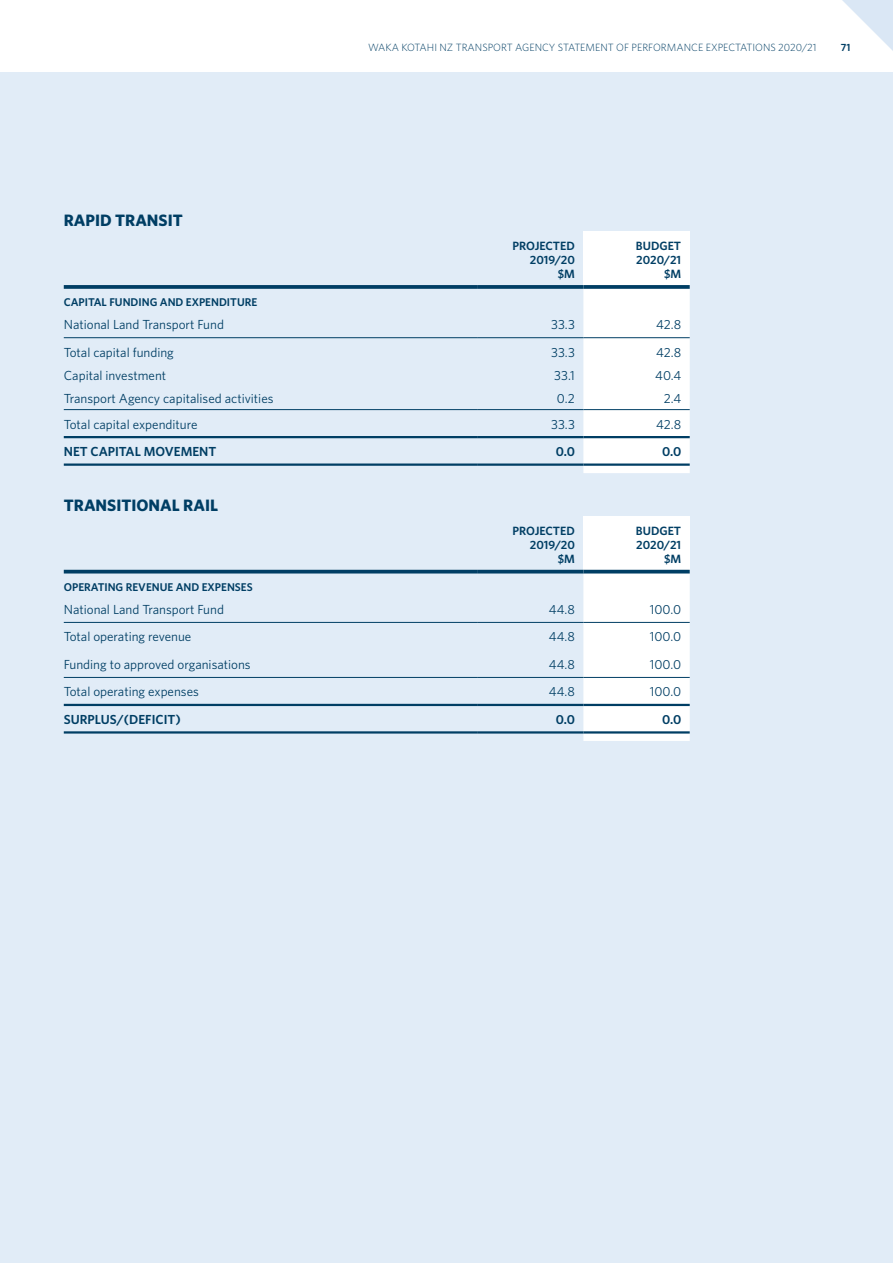
<style>
.page{position:relative;width:893px;height:1263px;background:#fff}
.page>*{position:absolute;margin:0;border:0;box-sizing:border-box;transform-origin:0 0}
.title_1{font:700 16.5px "Whitney";color:#003e64}
.Fin_body_8_75_10_5{font:13.2px "Whitney";color:#003e64}
.Fin_body_8_75_10_5-2{font:600 13.2px "Whitney";color:#003e64}
.Fin_chart_head{font:600 12px/14.2px "Whitney";color:#003e64;text-align:right}
.table_sub_head{font:600 11.25px "Whitney";color:#003e64}
.t1{font:300 10.5px "Whitney";color:#003e64}
.t2{font:600 10.5px "Whitney";color:#003e64}
</style>
<div class="page">
<div style="left:0;top:73px;width:893px;height:1190px;background:#e1ecf7"></div>
<svg style="left:842px;top:0;width:51px;height:51px"></svg>
<div style="left:583px;top:232px;width:107px;height:55px;background:#fff"></div>
<div style="left:583px;top:289px;width:107px;height:184px;background:#fff"></div>
<svg style="left:64px;top:285px;width:413px;height:4px;background:#0d486c"></svg>
<hr style="left:64px;top:337px;width:413px;height:1px;background:#003e64">
<hr style="left:477px;top:337px;width:106px;height:1px;background:#003e64">
<hr style="left:583px;top:337px;width:107px;height:1px;background:#003e64">
<hr style="left:64px;top:409px;width:413px;height:1px;background:#003e64">
<hr style="left:477px;top:409px;width:106px;height:1px;background:#003e64">
<hr style="left:583px;top:409px;width:107px;height:1px;background:#003e64">
<hr style="left:64px;top:436px;width:413px;height:2px;background:#003e64">
<hr style="left:477px;top:436px;width:106px;height:2px;background:#003e64">
<hr style="left:583px;top:436px;width:107px;height:2px;background:#003e64">
<hr style="left:64px;top:463px;width:413px;height:3px;background:#003e64">
<hr style="left:477px;top:463px;width:106px;height:3px;background:#003e64">
<hr style="left:583px;top:463px;width:107px;height:3px;background:#003e64">
<svg style="left:477px;top:285px;width:106px;height:4px"></svg>
<svg style="left:583px;top:285px;width:107px;height:4px"></svg>
<div style="left:583px;top:516px;width:107px;height:56px;background:#fff"></div>
<div style="left:583px;top:573px;width:107px;height:168px;background:#fff"></div>
<hr style="left:64px;top:570px;width:413px;height:3px;background:#003e64">
<hr style="left:64px;top:622px;width:413px;height:1px;background:#003e64">
<hr style="left:477px;top:622px;width:106px;height:1px;background:#003e64">
<hr style="left:583px;top:622px;width:107px;height:1px;background:#003e64">
<hr style="left:64px;top:677px;width:413px;height:1px;background:#003e64">
<hr style="left:477px;top:677px;width:106px;height:1px;background:#003e64">
<hr style="left:583px;top:677px;width:107px;height:1px;background:#003e64">
<hr style="left:64px;top:704px;width:413px;height:2px;background:#003e64">
<hr style="left:477px;top:704px;width:106px;height:2px;background:#003e64">
<hr style="left:583px;top:704px;width:107px;height:2px;background:#003e64">
<hr style="left:64px;top:731px;width:413px;height:2px;background:#003e64">
<hr style="left:477px;top:731px;width:106px;height:2px;background:#003e64">
<hr style="left:583px;top:731px;width:107px;height:2px;background:#003e64">
<hr style="left:477px;top:570px;width:106px;height:3px;background:#003e64">
<hr style="left:583px;top:570px;width:107px;height:3px;background:#003e64">
<p class="title_1" style="left:64px;top:209px;width:120px">RAPID TRANSIT</p>
<p class="t1" style="left:368px;top:40px;width:450px">WAKA KOTAHI NZ TRANSPORT AGENCY STATEMENT OF PERFORMANCE EXPECTATIONS 2020/21</p>
<p class="t2" style="left:841px;top:40px;width:11px">71</p>
<p class="Fin_chart_head" style="left:512px;top:238px;width:64px">PROJECTED<br>2019/20 $M</p>
<p class="Fin_chart_head" style="left:636px;top:238px;width:47px">BUDGET<br>2020/21 $M</p>
<p class="table_sub_head" style="left:64px;top:295px;width:195px">CAPITAL FUNDING AND EXPENDITURE</p>
<p class="Fin_body_8_75_10_5" style="left:64px;top:316px;width:162px">National Land Transport Fund</p>
<p class="Fin_body_8_75_10_5" style="left:551px;top:316px;width:25px">33.3</p>
<p class="Fin_body_8_75_10_5" style="left:656px;top:316px;width:27px">42.8</p>
<p class="Fin_body_8_75_10_5" style="left:64px;top:343px;width:112px">Total capital funding</p>
<p class="Fin_body_8_75_10_5" style="left:551px;top:343px;width:25px">33.3</p>
<p class="Fin_body_8_75_10_5" style="left:656px;top:343px;width:27px">42.8</p>
<p class="Fin_body_8_75_10_5" style="left:64px;top:367px;width:104px">Capital investment</p>
<p class="Fin_body_8_75_10_5" style="left:554px;top:367px;width:22px">33.1</p>
<p class="Fin_body_8_75_10_5" style="left:655px;top:367px;width:27px">40.4</p>
<p class="Fin_body_8_75_10_5" style="left:64px;top:390px;width:211px">Transport Agency capitalised activities</p>
<p class="Fin_body_8_75_10_5" style="left:557px;top:390px;width:19px">0.2</p>
<p class="Fin_body_8_75_10_5" style="left:664px;top:390px;width:19px">2.4</p>
<p class="Fin_body_8_75_10_5" style="left:64px;top:415px;width:135px">Total capital expenditure</p>
<p class="Fin_body_8_75_10_5" style="left:551px;top:415px;width:25px">33.3</p>
<p class="Fin_body_8_75_10_5" style="left:656px;top:415px;width:27px">42.8</p>
<p class="Fin_body_8_75_10_5-2" style="left:64px;top:443px;width:154px">NET CAPITAL MOVEMENT</p>
<p class="Fin_body_8_75_10_5-2" style="left:556px;top:443px;width:21px">0.0</p>
<p class="Fin_body_8_75_10_5-2" style="left:662px;top:443px;width:21px">0.0</p>
<p class="title_1" style="left:64px;top:494px;width:156px">TRANSITIONAL RAIL</p>
<p class="Fin_chart_head" style="left:512px;top:523px;width:64px">PROJECTED<br>2019/20 $M</p>
<p class="Fin_chart_head" style="left:636px;top:523px;width:47px">BUDGET<br>2020/21 $M</p>
<p class="table_sub_head" style="left:64px;top:579px;width:190px">OPERATING REVENUE AND EXPENSES</p>
<p class="Fin_body_8_75_10_5" style="left:64px;top:600px;width:162px">National Land Transport Fund</p>
<p class="Fin_body_8_75_10_5" style="left:549px;top:600px;width:27px">44.8</p>
<p class="Fin_body_8_75_10_5" style="left:650px;top:600px;width:33px">100.0</p>
<p class="Fin_body_8_75_10_5" style="left:64px;top:628px;width:129px">Total operating revenue</p>
<p class="Fin_body_8_75_10_5" style="left:549px;top:628px;width:27px">44.8</p>
<p class="Fin_body_8_75_10_5" style="left:650px;top:628px;width:33px">100.0</p>
<p class="Fin_body_8_75_10_5" style="left:64px;top:655px;width:188px">Funding to approved organisations</p>
<p class="Fin_body_8_75_10_5" style="left:549px;top:655px;width:27px">44.8</p>
<p class="Fin_body_8_75_10_5" style="left:650px;top:655px;width:33px">100.0</p>
<p class="Fin_body_8_75_10_5" style="left:64px;top:683px;width:137px">Total operating expenses</p>
<p class="Fin_body_8_75_10_5" style="left:549px;top:683px;width:27px">44.8</p>
<p class="Fin_body_8_75_10_5" style="left:650px;top:683px;width:33px">100.0</p>
<p class="Fin_body_8_75_10_5-2" style="left:64px;top:710px;width:118px">SURPLUS/(DEFICIT)</p>
<p class="Fin_body_8_75_10_5-2" style="left:556px;top:710px;width:21px">0.0</p>
<p class="Fin_body_8_75_10_5-2" style="left:662px;top:710px;width:21px">0.0</p>
</div>
